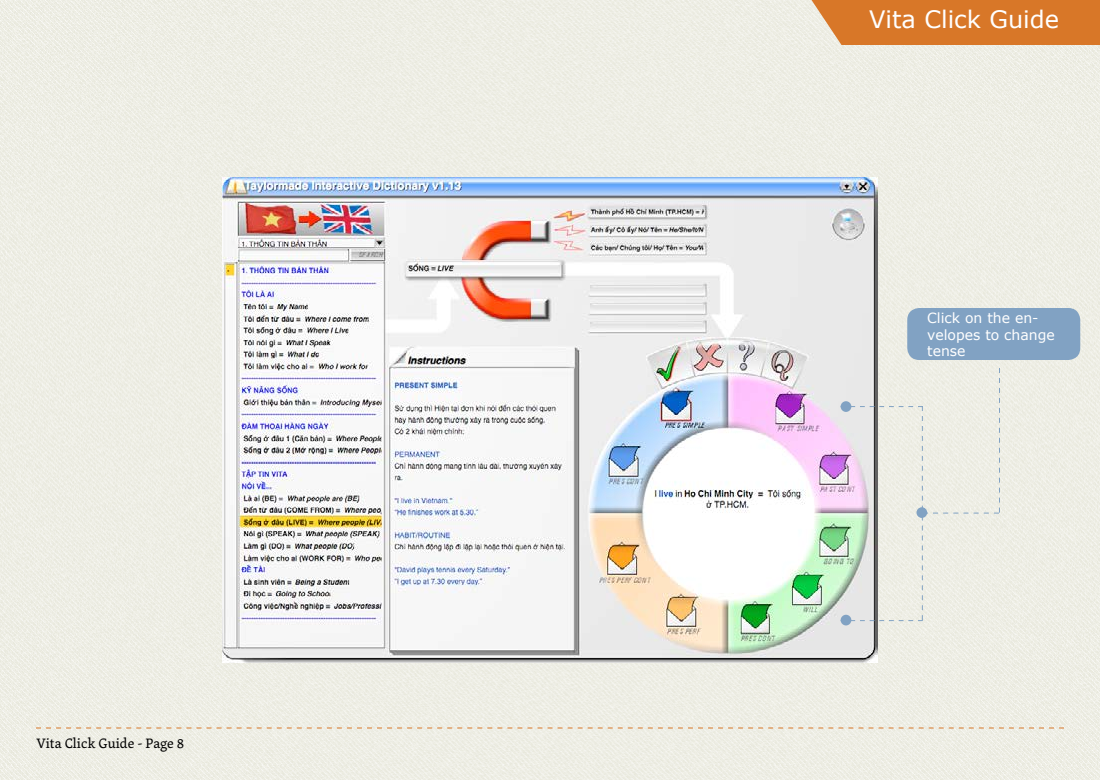
<style>
.page{position:relative;width:1100px;height:780px;background:#fff}
.page>*{position:absolute;margin:0;border:0;box-sizing:border-box;transform-origin:0 0}
.t1{font:24px "Verdana";color:#fff}
.t2{font:14px/16.8px "Verdana";color:#fff}
.t3{font:14px "Skolar";color:#000}
</style>
<div class="page">
<img style="left:0;top:0;width:1100px;height:780px">
<div style="left:811px;top:0;width:289px;height:45px;background:#d87728"></div>
<svg style="left:36px;top:728px;width:1028px;height:1px"></svg>
<img style="left:222px;top:177px;width:656px;height:485px">
<svg style="left:841px;top:368px;width:159px;height:253px;background:#e5e5de"></svg>
<div style="left:907px;top:308px;width:173px;height:52px;background:#81a2c3;border-radius:12px"></div>
<div style="left:917px;top:507px;width:10px;height:11px;background:#81a2c3;border-radius:50%"></div>
<div style="left:841px;top:401px;width:10px;height:11px;background:#81a2c3;border-radius:50%"></div>
<div style="left:841px;top:615px;width:10px;height:10px;background:#81a2c3;border-radius:50%"></div>
<p class="t3" style="left:36px;top:732px;width:150px">Vita Click Guide - Page 8</p>
<h1 class="t1" style="left:869px;top:3px;width:192px">Vita Click Guide</h1>
<p class="t2" style="left:927px;top:309px;width:129px">Click on the en&shy;velopes to change tense</p>
</div>
